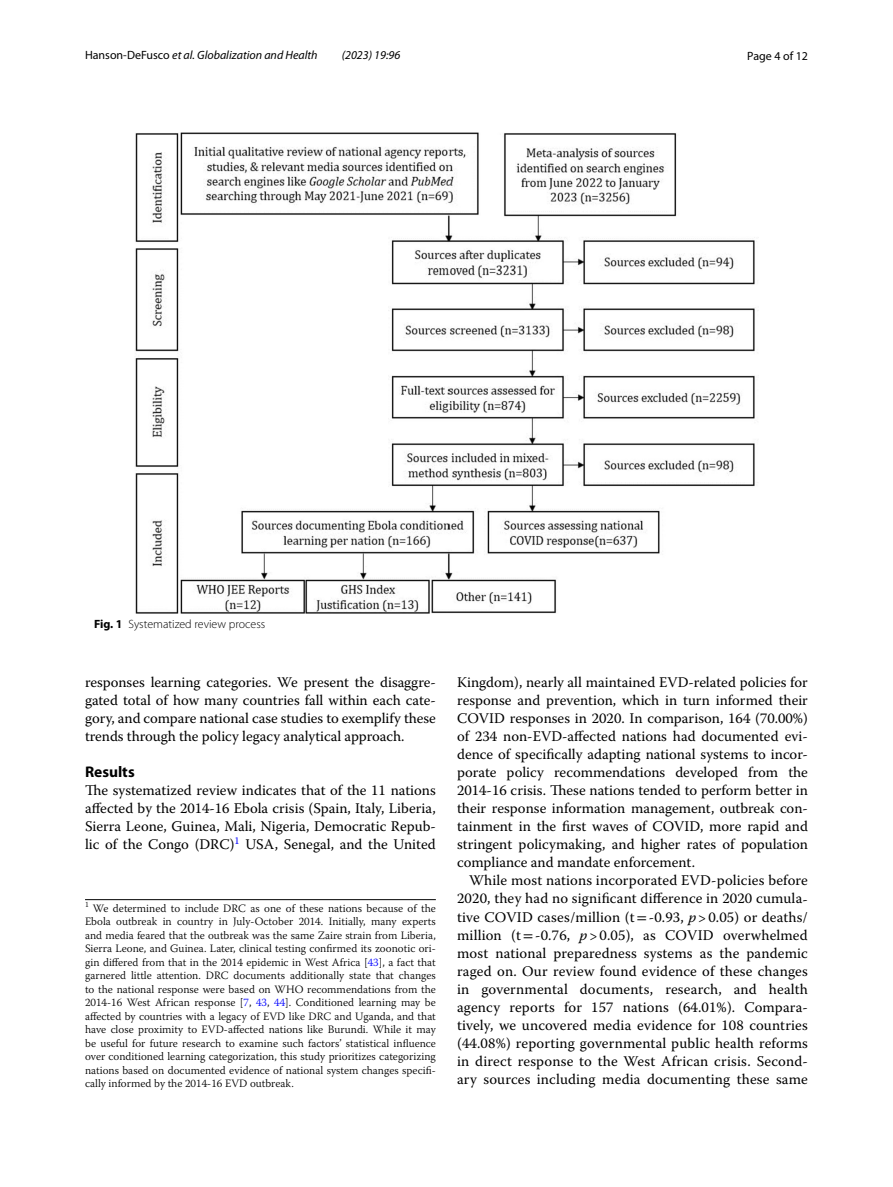
<style>
.page{position:relative;width:893px;height:1187px;background:#fff}
.page>*{position:absolute;margin:0;border:0;box-sizing:border-box;transform-origin:0 0}
.t1{font:700 15.45px "Myriad Pro";color:#000}
.t2{font:14.7px/18px "Warnock Pro";color:#000;text-align:justify}
.t3{font:italic 12px "Myriad Pro";color:#000}
.t4{font:300 12px "Myriad Pro";color:#000}
.t5{font:12px "Myriad Pro";color:#000}
.t6{font:300 11.25px/13.5px "Warnock Pro";color:#000;text-align:justify}
.s1{font-style:normal}
.s2{font-weight:700}
.s3{color:#00f}
.s4{font-family:"STIX"}
.s5{font-style:italic}
</style>
<div class="page">
<img style="left:135px;top:133px;width:620px;height:480px">
<hr style="left:85px;top:899px;width:351px;height:1px;background:#000">
<p class="t3" style="left:85px;top:48px;width:234px"><span class="s1">Hanson‑DeFusco</span> et al. Globalization and Health</p>
<p class="t3" style="left:342px;top:48px;width:60px">(2023) 19:96</p>
<p class="t5" style="left:747px;top:48px;width:62px">Page 4 of 12</p>
<p class="t4" style="left:94px;top:617px;width:173px"><span class="s2">Fig. 1</span> Systematized review process</p>
<p class="t2" style="left:85px;top:673px;width:352px">responses learning categories. We present the disaggre&shy;gated total of how many countries fall within each cate&shy;gory, and compare national case studies to exemplify these trends through the policy legacy analytical approach.</p>
<p class="t1" style="left:85px;top:762px;width:51px">Results</p>
<p class="t2" style="left:85px;top:781px;width:352px">The systematized review indicates that of the 11 nations affected by the 2014-16 Ebola crisis (Spain, Italy, Liberia, Sierra Leone, Guinea, Mali, Nigeria, Democratic Repub&shy;lic of the Congo (DRC)<sup>1</sup> USA, Senegal, and the United</p>
<p class="t6" style="left:85px;top:901px;width:352px"><sup>1</sup> We determined to include DRC as one of these nations because of the Ebola outbreak in country in July-October 2014. Initially, many experts and media feared that the outbreak was the same Zaire strain from Liberia, Sierra Leone, and Guinea. Later, clinical testing confirmed its zoonotic ori&shy;gin differed from that in the 2014 epidemic in West Africa [<span class="s3">43</span>], a fact that garnered little attention. DRC documents additionally state that changes to the national response were based on WHO recommendations from the 2014-16 West African response [<span class="s3">7</span>, <span class="s3">43</span>, <span class="s3">44</span>]. Conditioned learning may be affected by countries with a legacy of EVD like DRC and Uganda, and that have close proximity to EVD-affected nations like Burundi. While it may be useful for future research to examine such factors’ statistical influence over conditioned learning categorization, this study prioritizes categorizing nations based on documented evidence of national system changes specifi&shy;cally informed by the 2014-16 EVD outbreak.</p>
<p class="t2" style="left:457px;top:673px;width:352px">Kingdom), nearly all maintained EVD-related policies for response and prevention, which in turn informed their COVID responses in 2020. In comparison, 164 (70.00%) of 234 non-EVD-affected nations had documented evi&shy;dence of specifically adapting national systems to incor&shy;porate policy recommendations developed from the 2014-16 crisis. These nations tended to perform better in their response information management, outbreak con&shy;tainment in the first waves of COVID, more rapid and stringent policymaking, and higher rates of population compliance and mandate enforcement.</p>
<p class="t2" style="left:457px;top:871px;width:352px;text-indent:12px">While most nations incorporated EVD-policies before 2020, they had no significant difference in 2020 cumula&shy;tive COVID cases/million (t<span class="s4">=</span>-0.93, <span class="s5">p</span> &gt; 0.05) or deaths/ million (t<span class="s4">=</span>-0.76, <span class="s5">p</span> &gt; 0.05), as COVID overwhelmed most national preparedness systems as the pandemic raged on. Our review found evidence of these changes in governmental documents, research, and health agency reports for 157 nations (64.01%). Compara&shy;tively, we uncovered media evidence for 108 countries (44.08%) reporting governmental public health reforms in direct response to the West African crisis. Second&shy;ary sources including media documenting these same</p>
</div>
